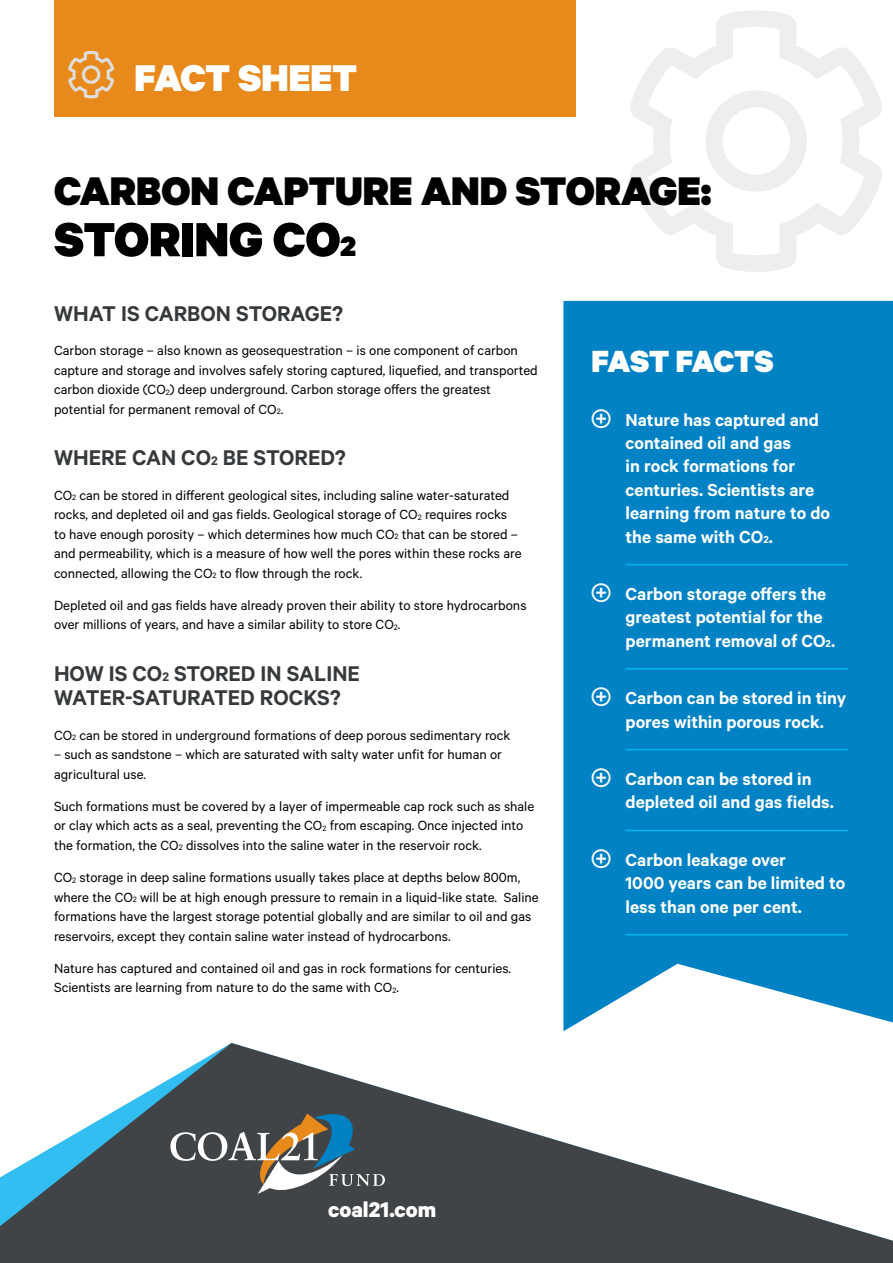
<style>
.page{position:relative;width:893px;height:1263px;background:#fff}
.page>*{position:absolute;margin:0;border:0;box-sizing:border-box;transform-origin:0 0}
.Heading_1{font:900 54px "Calibre";color:#000}
.Heading_1-2{font:900 45px "Calibre";color:#000}
.Heading_1-3{font:900 42px "Calibre";color:#fff}
.Heading_1-4{font:900 34.5px "Calibre";letter-spacing:-.01em;color:#fff}
.Heading_2{font:600 24px/24px "Calibre";color:#36393b}
.t1{font:700 24px "Calibre";color:#fff}
.Fast_facts_-_smaller{font:600 19.5px/23.4px "Calibre";color:#fff}
.t2{font:15px/19.5px "Calibre";color:#000}
.s1{font-size:31.5px}
.s2{font-size:8.7px}
.s3{font-size:13.95px}
.s4{font-size:11.4px}
</style>
<div class="page">
<div style="left:563px;top:301px;width:330px;height:730px;background:#0082c4"></div>
<svg style="left:0;top:1043px;width:893px;height:220px;fill:#414447"></svg>
<svg style="left:170px;top:1113px;width:215px;height:81px;background:#5f6464"></svg>
<hr style="left:626px;top:564px;width:222px;height:1px;background:#00b6f1">
<hr style="left:626px;top:668px;width:222px;height:1px;background:#00b6f1">
<hr style="left:626px;top:749px;width:222px;height:1px;background:#00b6f1">
<hr style="left:626px;top:830px;width:222px;height:1px;background:#00b6f1">
<hr style="left:626px;top:934px;width:222px;height:1px;background:#00b6f1">
<div style="left:54px;top:0;width:521px;height:116px;background:#e8891c"></div>
<svg style="left:592px;top:409px;width:19px;height:19px"></svg>
<svg style="left:592px;top:583px;width:19px;height:19px"></svg>
<svg style="left:592px;top:687px;width:19px;height:19px"></svg>
<svg style="left:592px;top:768px;width:19px;height:19px"></svg>
<svg style="left:592px;top:849px;width:19px;height:19px"></svg>
<p class="Heading_1-3" style="left:134px;top:51px;width:224px">FACT SHEET</p>
<p class="Heading_1-2" style="left:54px;top:163px;width:659px">CARBON CAPTURE AND STORAGE:</p>
<p class="Heading_1" style="left:54px;top:205px;width:304px">STORING CO<span class="s1">2</span></p>
<p class="Heading_2" style="left:54px;top:301px;width:291px">WHAT IS CARBON STORAGE?</p>
<p class="t2" style="left:54px;top:340px;width:485px">Carbon storage – also known as geosequestration – is one component of carbon capture and storage and involves safely storing captured, liquefied, and transported carbon dioxide (CO<span class="s2">2</span>) deep underground. Carbon storage offers the greatest potential for permanent removal of CO<span class="s2">2</span>.</p>
<p class="Heading_2" style="left:54px;top:445px;width:293px">WHERE CAN CO<span class="s3">2</span> BE STORED?</p>
<p class="t2" style="left:54px;top:485px;width:469px">CO<span class="s2">2</span> can be stored in different geological sites, including saline water-saturated rocks, and depleted oil and gas fields. Geological storage of CO<span class="s2">2</span> requires rocks to have enough porosity – which determines how much CO<span class="s2">2</span> that can be stored – and permeability, which is a measure of how well the pores within these rocks are connected, allowing the CO<span class="s2">2</span> to flow through the rock.</p>
<p class="t2" style="left:54px;top:595px;width:474px">Depleted oil and gas fields have already proven their ability to store hydrocarbons over millions of years, and have a similar ability to store CO<span class="s2">2</span>.</p>
<p class="Heading_2" style="left:54px;top:661px;width:307px">HOW IS CO<span class="s3">2</span> STORED IN SALINE<br>WATER-SATURATED ROCKS?</p>
<p class="t2" style="left:54px;top:724px;width:458px">CO<span class="s2">2</span> can be stored in underground formations of deep porous sedimentary rock</p>
<p class="t2" style="left:54px;top:744px;width:450px">– such as sandstone – which are saturated with salty water unfit for human or agricultural use.</p>
<p class="t2" style="left:54px;top:796px;width:482px">Such formations must be covered by a layer of impermeable cap rock such as shale or clay which acts as a seal, preventing the CO<span class="s2">2</span> from escaping. Once injected into the formation, the CO<span class="s2">2</span> dissolves into the saline water in the reservoir rock.</p>
<p class="t2" style="left:54px;top:867px;width:486px">CO<span class="s2">2</span> storage in deep saline formations usually takes place at depths below 800m, where the CO<span class="s2">2</span> will be at high enough pressure to remain in a liquid-like state. Saline formations have the largest storage potential globally and are similar to oil and gas reservoirs, except they contain saline water instead of hydrocarbons.</p>
<p class="t2" style="left:54px;top:958px;width:459px">Nature has captured and contained oil and gas in rock formations for centuries.<br>Scientists are learning from nature to do the same with CO<span class="s2">2</span>.</p>
<p class="Heading_1-4" style="left:592px;top:340px;width:184px">FAST FACTS</p>
<p class="Fast_facts_-_smaller" style="left:626px;top:407px;width:206px;text-indent:-34px">●◆▲● Nature has captured and contained oil and gas<br>in rock formations for centuries. Scientists are learning from nature to do the same with CO<span class="s4">2</span>.</p>
<p class="Fast_facts_-_smaller" style="left:626px;top:582px;width:211px;text-indent:-34px">●◆▲● Carbon storage offers the greatest potential for the permanent removal of CO<span class="s4">2</span>.</p>
<p class="Fast_facts_-_smaller" style="left:592px;top:686px;width:256px;text-align:center">●◆▲● Carbon can be stored in tiny pores within porous rock.</p>
<p class="Fast_facts_-_smaller" style="left:626px;top:767px;width:210px;text-indent:-34px">●◆▲● Carbon can be stored in depleted oil and gas fields.</p>
<p class="Fast_facts_-_smaller" style="left:626px;top:847px;width:221px;text-indent:-34px">●◆▲● Carbon leakage over<br>1000 years can be limited to less than one per cent.</p>
<p class="t1" style="left:328px;top:1195px;width:110px">coal21.com</p>
</div>
